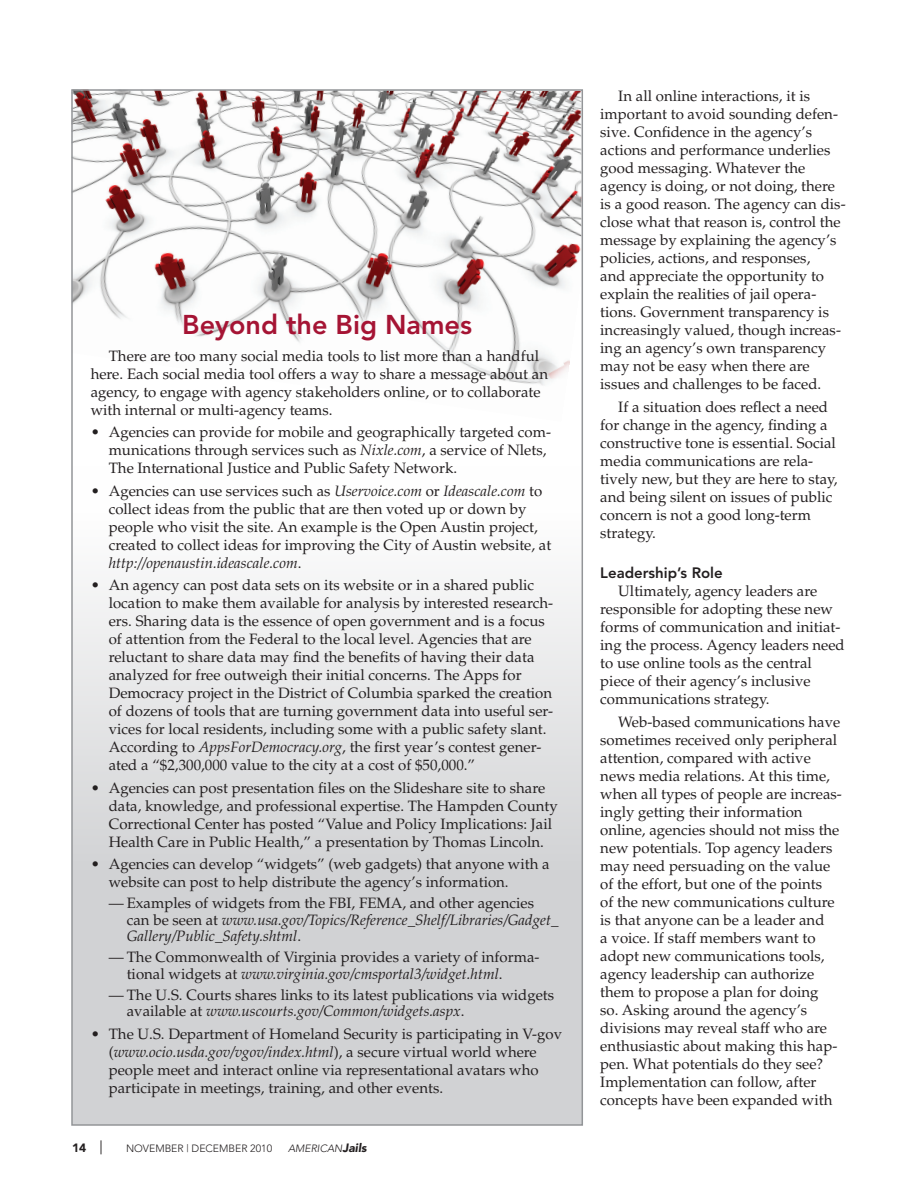
<style>
.page{position:relative;width:918px;height:1188px;background:#fff}
.page>*{position:absolute;margin:0;border:0;box-sizing:border-box;transform-origin:0 0}
.Head_10{font:800 27px "Avenir";color:#a51434}
.Body_10{font:15px/18px "Palatino";color:#231f20}
.Body_10_Bullet{font:15px/18px "Palatino";color:#231f20}
.Body_Bullet_2{font:15px/16.5px "Palatino";color:#231f20}
.Body_Bullet_2-2{font:italic 15px/16.5px "Palatino";color:#231f20}
.Head_10-2{font:800 15px "Avenir";color:#231f20}
.t1{font:900 12px "Avenir";color:#231f20}
.t2{font:300 10.5px "Avenir";color:#231f20}
.t3{font:italic 300 10.5px "Avenir";color:#231f20}
.s1{font-style:italic}
.s2{font-style:normal}
.s3{font-weight:300;font-size:18px}
.s4{font-weight:900;font-size:12px}
</style>
<div class="page">
<div style="left:72px;top:466px;width:510px;height:659px;background:linear-gradient(to bottom,#fbfbfb,#c5c7c9)"></div>
<img style="left:74px;top:92px;width:506px;height:294px">
<p class="Head_10" style="left:182px;top:308px;width:291px">Beyond the Big Names</p>
<p class="Body_10" style="left:91px;top:347px;width:459px;text-indent:18px">There are too many social media tools to list more than a handful here. Each social media tool offers a way to share a message about an agency, to engage with agency stakeholders online, or to collaborate with internal or multi-agency teams.</p>
<p class="Body_10_Bullet" style="left:109px;top:423px;width:444px;text-indent:-18px">• Agencies can provide for mobile and geographically targeted com&shy;munications through services such as <span class="s1">Nixle.com</span>, a service of Nlets,<br>The International Justice and Public Safety Network.</p>
<p class="Body_10_Bullet" style="left:109px;top:482px;width:444px;text-indent:-18px">• Agencies can use services such as <span class="s1">Uservoice.com</span> or <span class="s1">Ideascale.com</span> to collect ideas from the public that are then voted up or down by people who visit the site. An example is the Open Austin project, created to collect ideas for improving the City of Austin website, at <span class="s1">http://openaustin.ideascale.com</span>.</p>
<p class="Body_10_Bullet" style="left:109px;top:576px;width:446px;text-indent:-18px">• An agency can post data sets on its website or in a shared public location to make them available for analysis by interested research&shy;ers. Sharing data is the essence of open government and is a focus of attention from the Federal to the local level. Agencies that are reluctant to share data may find the benefits of having their data analyzed for free outweigh their initial concerns. The Apps for Democracy project in the District of Columbia sparked the creation of dozens of tools that are turning government data into useful ser&shy;vices for local residents, including some with a public safety slant.<br>According to <span class="s1">AppsForDemocracy.org</span>, the first year’s contest gener&shy;ated a “$2,300,000 value to the city at a cost of $50,000.”</p>
<p class="Body_10_Bullet" style="left:109px;top:779px;width:450px;text-indent:-18px">• Agencies can post presentation files on the Slideshare site to share data, knowledge, and professional expertise. The Hampden County Correctional Center has posted “Value and Policy Implications: Jail Health Care in Public Health,” a presentation by Thomas Lincoln.</p>
<p class="Body_10_Bullet" style="left:109px;top:855px;width:442px;text-indent:-18px">• Agencies can develop “widgets” (web gadgets) that anyone with a website can post to help distribute the agency’s information.</p>
<p class="Body_Bullet_2-2" style="left:127px;top:895px;width:433px;text-indent:-18px"><span class="s2">— Examples of widgets from the FBI, FEMA, and other agencies can be seen at</span> www.usa.gov/Topics/Reference_Shelf/Libraries/Gadget_<br>Gallery/Public_Safety.shtml<span class="s2">.</span></p>
<p class="Body_Bullet_2" style="left:127px;top:949px;width:414px;text-indent:-18px">— The Commonwealth of Virginia provides a variety of informa&shy;tional widgets at <span class="s1">www.virginia.gov/cmsportal3/widget.html</span>.</p>
<p class="Body_Bullet_2" style="left:127px;top:987px;width:429px;text-indent:-18px">— The U.S. Courts shares links to its latest publications via widgets available at <span class="s1">www.uscourts.gov/Common/widgets.aspx</span>.</p>
<p class="Body_10_Bullet" style="left:109px;top:1025px;width:455px;text-indent:-18px">• The U.S. Department of Homeland Security is participating in V-gov (<span class="s1">www.ocio.usda.gov/vgov/index.html</span>), a secure virtual world where people meet and interact online via representational avatars who participate in meetings, training, and other events.</p>
<p class="t1" style="left:72px;top:1141px;width:32px">14 <span class="s3">|</span></p>
<p class="t2" style="left:126px;top:1142px;width:148px">NOVEMBER | DECEMBER 2010</p>
<p class="t3" style="left:288px;top:1142px;width:80px">AMERICAN<span class="s4">Jails</span></p>
<p class="Body_10" style="left:600px;top:88px;width:247px;text-indent:18px">In all online interactions, it is important to avoid sounding defen&shy;sive. Confidence in the agency’s actions and performance underlies good messaging. Whatever the agency is doing, or not doing, there is a good reason. The agency can dis&shy;close what that reason is, control the message by explaining the agency’s policies, actions, and responses,<br>and appreciate the opportunity to explain the realities of jail opera&shy;tions. Government transparency is increasingly valued, though increas&shy;ing an agency’s own transparency may not be easy when there are issues and challenges to be faced.</p>
<p class="Body_10" style="left:600px;top:398px;width:239px;text-indent:18px">If a situation does reflect a need for change in the agency, finding a constructive tone is essential. Social media communications are rela&shy;tively new, but they are here to stay, and being silent on issues of public concern is not a good long-term strategy.</p>
<p class="Head_10-2" style="left:600px;top:564px;width:124px">Leadership’s Role</p>
<p class="Body_10" style="left:600px;top:583px;width:246px;text-indent:18px">Ultimately, agency leaders are responsible for adopting these new forms of communication and initiat&shy;ing the process. Agency leaders need to use online tools as the central piece of their agency’s inclusive communications strategy.</p>
<p class="Body_10" style="left:600px;top:713px;width:243px;text-indent:18px">Web-based communications have sometimes received only peripheral attention, compared with active news media relations. At this time, when all types of people are increas&shy;ingly getting their information online, agencies should not miss the new potentials. Top agency leaders may need persuading on the value of the effort, but one of the points<br>of the new communications culture is that anyone can be a leader and<br>a voice. If staff members want to adopt new communications tools, agency leadership can authorize them to propose a plan for doing<br>so. Asking around the agency’s divisions may reveal staff who are enthusiastic about making this hap&shy;pen. What potentials do they see?<br>Implementation can follow, after concepts have been expanded with</p>
</div>
